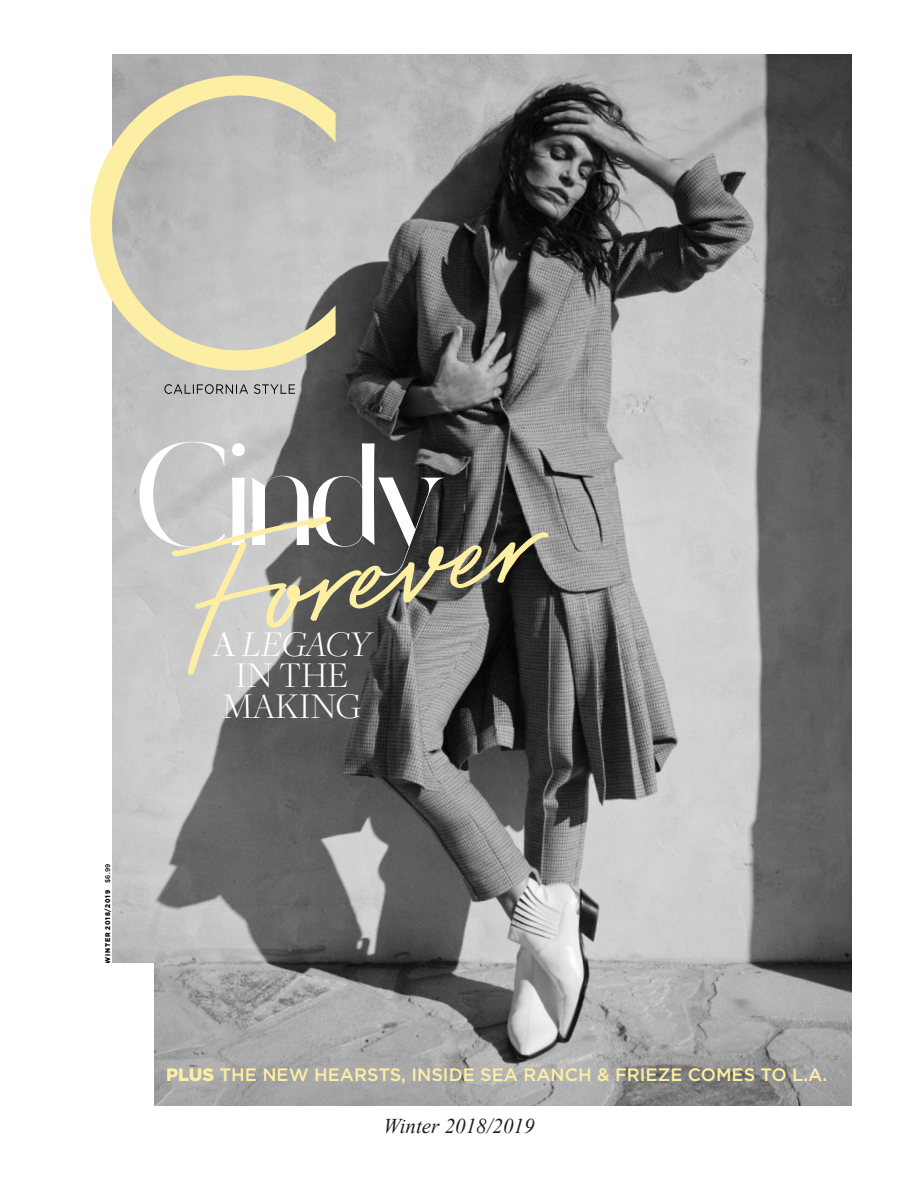
<style>
.page{position:relative;width:918px;height:1188px;background:#fff}
.page>*{position:absolute;margin:0;border:0;box-sizing:border-box;transform-origin:0 0}
.t1{font:145.35px "James Semi Sans 06";letter-spacing:-.05em;color:#fff}
.t2{font:300 37.65px/30.9px "Freight Disp Pro";letter-spacing:-.01em;color:#fff;text-align:center}
.t3{font:italic 21px "Times New Roman";color:#231f20}
.t4{font:500 18px "Gotham";color:#fceea3}
.t5{font:900 6.9px "Gotham";letter-spacing:.12em;color:#000;scale:.92 1}
.s1{font-weight:400}
.s2{font-style:italic}
.s3{font-weight:500}
.s4{font-weight:900}
</style>
<div class="page">
<img style="left:112px;top:54px;width:740px;height:1052px">
<svg style="left:164px;top:384px;width:131px;height:10px"></svg>
<div style="left:71px;top:963px;width:83px;height:143px;background:#fff"></div>
<svg style="left:90px;top:71px;width:246px;height:300px;background:#c9c7b9"></svg>
<svg style="left:172px;top:516px;width:377px;height:160px;background:#807f77"></svg>
<h1 class="t1" style="left:134px;top:438px;width:314px">Cindy</h1>
<h2 class="t2" style="left:213px;top:628px;width:160px"><span class="s1">A</span> <span class="s2">LEGACY<br></span>IN THE<br>MAKING</h2>
<p class="t5" style="left:103px;top:964px;width:110px;rotate:-90deg">WINTER 2018/2019 <span class="s3">$6.99</span></p>
<p class="t4" style="left:166px;top:1062px;width:663px"><span class="s4">PLUS</span> THE NEW HEARSTS, INSIDE SEA RANCH &amp; FRIEZE COMES TO L.A.</p>
<p class="t3" style="left:383px;top:1112px;width:153px">Winter 2018/2019</p>
</div>
